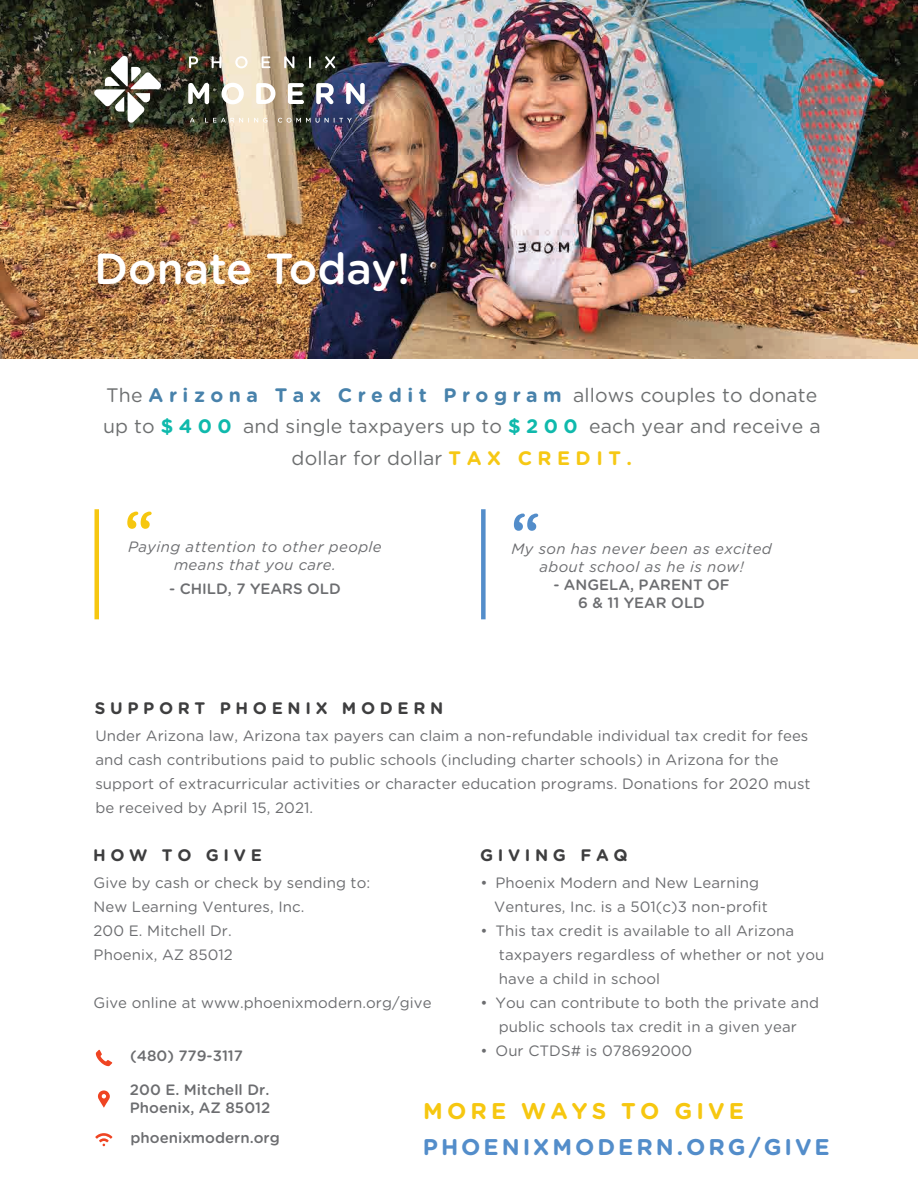
<style>
.page{position:relative;width:918px;height:1188px;background:#fff}
.page>*{position:absolute;margin:0;border:0;box-sizing:border-box;transform-origin:0 0}
.t1{font:700 52.5px "Gotham Rounded";color:#f6c710}
.t2{font:700 52.5px "Gotham Rounded";color:#538dca}
.t3{font:500 43.5px "Gotham Rounded";color:#fff}
.t4{font:700 22.8px "Gotham Rounded";letter-spacing:.13em;color:#538dca}
.t5{font:700 22.8px "Gotham Rounded";letter-spacing:.18em;color:#f6c710}
.t6{font:19.5px/31.5px "Gotham Rounded";letter-spacing:.005em;color:#6d6f70;text-align:center}
.t7{font:700 16.65px "Gotham Rounded";letter-spacing:.28em;color:#3e3e3f}
.t8{font:15px/24px "Gotham Rounded";letter-spacing:.005em;color:#6c6d70}
.t9{font:500 15px/18px "Gotham Rounded";color:#6c6d70;text-align:center}
.t10{font:italic 15px/18px "Gotham Rounded";letter-spacing:.025em;color:#6c6d70;text-align:center}
.s1{font-weight:700;color:#4882ab}
.s2{font-weight:700;color:#0fb9ac}
.s3{font-weight:700;color:#f6c814}
</style>
<div class="page">
<img style="left:0;top:0;width:918px;height:359px">
<div style="left:94px;top:509px;width:5px;height:110px;background:#f6c710"></div>
<div style="left:481px;top:509px;width:5px;height:110px;background:#538dca"></div>
<img style="left:93px;top:55px;width:69px;height:69px">
<svg style="left:190px;top:118px;width:5px;height:5px"></svg>
<svg style="left:205px;top:118px;width:62px;height:5px"></svg>
<svg style="left:278px;top:118px;width:74px;height:5px"></svg>
<svg style="left:189px;top:56px;width:9px;height:12px"></svg>
<svg style="left:212px;top:56px;width:9px;height:12px"></svg>
<svg style="left:235px;top:56px;width:13px;height:12px"></svg>
<svg style="left:262px;top:56px;width:8px;height:12px"></svg>
<svg style="left:284px;top:56px;width:10px;height:12px"></svg>
<svg style="left:309px;top:56px;width:2px;height:12px"></svg>
<svg style="left:325px;top:56px;width:10px;height:12px"></svg>
<svg style="left:188px;top:83px;width:21px;height:21px"></svg>
<svg style="left:222px;top:83px;width:22px;height:21px"></svg>
<svg style="left:256px;top:83px;width:19px;height:21px"></svg>
<svg style="left:288px;top:83px;width:16px;height:21px"></svg>
<svg style="left:316px;top:83px;width:18px;height:21px"></svg>
<svg style="left:346px;top:83px;width:19px;height:21px"></svg>
<svg style="left:98px;top:1090px;width:12px;height:18px"></svg>
<svg style="left:96px;top:1050px;width:16px;height:16px"></svg>
<svg style="left:95px;top:1133px;width:17px;height:13px"></svg>
<h2 class="t3" style="left:94px;top:237px;width:318px">Donate Today!</h2>
<h3 class="t6" style="left:103px;top:378px;width:719px">The <span class="s1">Arizona Tax Credit Program</span> allows couples to donate up to <span class="s2">$ 4 0 0</span> and single taxpayers up to <span class="s2">$ 2 0 0</span> each year and receive a dollar for dollar <span class="s3">T A X C R E D I T .</span></h3>
<h1 class="t1" style="left:125px;top:492px;width:30px">“</h1>
<p class="t10" style="left:128px;top:537px;width:255px">Paying attention to other people means that you care.</p>
<p class="t9" style="left:169px;top:579px;width:173px">- CHILD, 7 YEARS OLD</p>
<h1 class="t2" style="left:511px;top:494px;width:30px">“</h1>
<p class="t10" style="left:511px;top:539px;width:262px">My son has never been as excited about school as he is now!</p>
<p class="t9" style="left:553px;top:575px;width:178px">- ANGELA, PARENT OF<br>6 &amp; 11 YEAR OLD</p>
<p class="t7" style="left:95px;top:696px;width:350px">SUPPORT PHOENIX MODERN</p>
<p class="t8" style="left:95px;top:723px;width:717px">Under Arizona law, Arizona tax payers can claim a non-refundable individual tax credit for fees and cash contributions paid to public schools (including charter schools) in Arizona for the support of extracurricular activities or character education programs. Donations for 2020 must be received by April 15, 2021.</p>
<p class="t7" style="left:93px;top:843px;width:170px">HOW TO GIVE</p>
<p class="t8" style="left:94px;top:870px;width:278px">Give by cash or check by sending to:<br>New Learning Ventures, Inc.<br>200 E. Mitchell Dr.<br>Phoenix, AZ 85012</p>
<p class="t8" style="left:94px;top:990px;width:340px">Give online at www.phoenixmodern.org/give</p>
<p class="t9" style="left:130px;top:1046px;width:114px">(480) 779-3117</p>
<p class="t7" style="left:480px;top:843px;width:149px">GIVING FAQ</p>
<p class="t8" style="left:494px;top:870px;width:275px;text-indent:-14px">• Phoenix Modern and New Learning<br>Ventures, Inc. is a 501(c)3 non-profit</p>
<p class="t8" style="left:499px;top:918px;width:327px;text-indent:-18px">• This tax credit is available to all Arizona taxpayers regardless of whether or not you have a child in school</p>
<p class="t8" style="left:481px;top:990px;width:340px;text-align:center">• You can contribute to both the private and public schools tax credit in a given year</p>
<p class="t8" style="left:481px;top:1038px;width:213px">• Our CTDS# is 078692000</p>
<p class="t9" style="left:130px;top:1081px;width:142px;text-align:left">200 E. Mitchell Dr.<br>Phoenix, AZ 85012</p>
<p class="t9" style="left:131px;top:1128px;width:151px">phoenixmodern.org</p>
<h3 class="t5" style="left:423px;top:1094px;width:322px">MORE WAYS TO GIVE</h3>
<h3 class="t4" style="left:423px;top:1130px;width:408px">PHOENIXMODERN.ORG/GIVE</h3>
</div>
